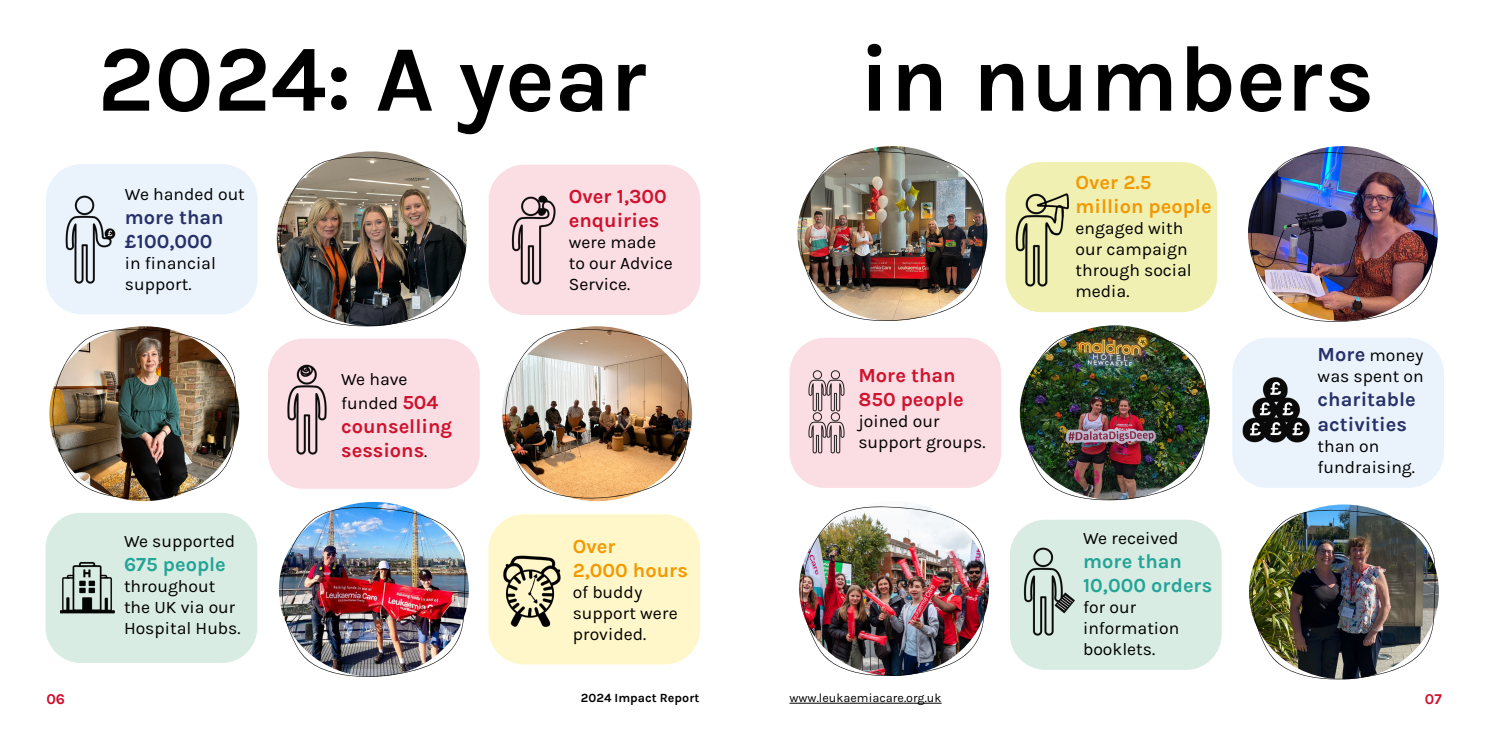
<style>
.page{position:relative;width:1489px;height:745px;background:#fff}
.page>*{position:absolute;margin:0;border:0;box-sizing:border-box;transform-origin:0 0}
.t1{font:700 93.75px "Karla";color:#000}
.t2{font:700 20px/24px "Karla";color:#cf122d}
.t3{font:700 20px/24px "Karla";color:#273169}
.t4{font:700 20px/24px "Karla";color:#f29900}
.t5{font:700 20px/24px "Karla";color:#23a496}
.t6{font:17.5px/21px "Karla";color:#000}
.t7{font:700 15px "Karla";color:#cf0a2c}
.t8{font:700 15px "Karla";color:#cf122d}
.t9{font:12.5px "Karla";color:#000}
.t10{font:700 12.5px "Karla";color:#000}
.s1{font-weight:700;font-size:20px;color:#cf122d}
.s2{font-weight:400;font-size:17.5px;color:#000}
.s3{font-weight:700;font-size:20px;color:#273169}
</style>
<div class="page">
<hr style="left:789px;top:702px;width:152px;height:1px;background:#000">
<div style="left:1232px;top:337px;width:211px;height:150px;background:#eaf3fc;border-radius:35px"></div>
<div style="left:1005px;top:162px;width:212px;height:150px;background:#f0f0b3;border-radius:35px"></div>
<div style="left:789px;top:337px;width:212px;height:150px;background:#fbdde4;border-radius:35px"></div>
<div style="left:1009px;top:519px;width:212px;height:150px;background:#d8ece4;border-radius:35px"></div>
<div style="left:268px;top:338px;width:211px;height:150px;background:#fbdde4;border-radius:35px"></div>
<div style="left:488px;top:514px;width:212px;height:150px;background:#fff7c9;border-radius:35px"></div>
<div style="left:488px;top:164px;width:212px;height:150px;background:#fbdde4;border-radius:35px"></div>
<div style="left:46px;top:512px;width:211px;height:150px;background:#d8ece4;border-radius:35px"></div>
<div style="left:46px;top:164px;width:211px;height:150px;background:#eaf3fc;border-radius:35px"></div>
<img style="left:65px;top:195px;width:51px;height:89px">
<img style="left:511px;top:195px;width:45px;height:90px">
<img style="left:60px;top:561px;width:54px;height:53px">
<img style="left:503px;top:555px;width:58px;height:72px">
<img style="left:287px;top:364px;width:40px;height:91px">
<img style="left:1023px;top:547px;width:52px;height:89px">
<img style="left:1015px;top:193px;width:54px;height:94px">
<img style="left:1242px;top:377px;width:68px;height:65px">
<img style="left:808px;top:370px;width:11px;height:83px">
<img style="left:819px;top:370px;width:26px;height:83px">
<img style="left:279px;top:501px;width:190px;height:113px">
<img style="left:282px;top:506px;width:183px;height:170px">
<img style="left:502px;top:326px;width:190px;height:175px">
<img style="left:505px;top:328px;width:183px;height:170px">
<img style="left:49px;top:326px;width:190px;height:175px">
<img style="left:52px;top:328px;width:184px;height:170px">
<img style="left:277px;top:151px;width:189px;height:112px">
<img style="left:279px;top:156px;width:184px;height:170px">
<img style="left:797px;top:146px;width:190px;height:114px">
<img style="left:800px;top:151px;width:183px;height:170px">
<img style="left:799px;top:504px;width:190px;height:110px">
<img style="left:801px;top:506px;width:184px;height:169px">
<img style="left:1248px;top:146px;width:189px;height:112px">
<img style="left:1250px;top:152px;width:184px;height:170px">
<img style="left:1019px;top:325px;width:190px;height:112px">
<img style="left:1022px;top:330px;width:184px;height:170px">
<img style="left:1249px;top:504px;width:189px;height:112px">
<img style="left:1251px;top:509px;width:184px;height:170px">
<h1 class="t1" style="left:98px;top:25px;width:552px">2024: A year</h1>
<p class="t6" style="left:125px;top:184px;width:121px">We handed out</p>
<p class="t3" style="left:125px;top:205px;width:100px">more than £100,000</p>
<p class="t6" style="left:125px;top:253px;width:93px">in financial support.</p>
<p class="t6" style="left:124px;top:530px;width:113px">We supported</p>
<p class="t5" style="left:124px;top:552px;width:103px">675 people</p>
<p class="t6" style="left:124px;top:575px;width:118px">throughout the UK via our<br>Hospital Hubs.</p>
<p class="t6" style="left:341px;top:367px;width:99px;line-height:24px">We have funded <span class="s1">504</span></p>
<p class="t2" style="left:341px;top:414px;width:112px">counselling sessions<span class="s2">.</span></p>
<p class="t2" style="left:569px;top:184px;width:99px">Over 1,300 enquiries</p>
<p class="t6" style="left:569px;top:231px;width:105px">were made to our Advice<br>Service.</p>
<p class="t4" style="left:572px;top:534px;width:117px">Over<br>2,000 hours</p>
<p class="t6" style="left:572px;top:581px;width:106px">of buddy support were provided.</p>
<h1 class="t1" style="left:859px;top:25px;width:516px">in numbers</h1>
<p class="t2" style="left:858px;top:363px;width:107px">More than<br>850 people</p>
<p class="t6" style="left:858px;top:410px;width:129px">joined our support groups.</p>
<p class="t4" style="left:1075px;top:170px;width:138px">Over 2.5 million people</p>
<p class="t6" style="left:1075px;top:218px;width:118px">engaged with our campaign through social media.</p>
<p class="t6" style="left:1083px;top:527px;width:97px">We received</p>
<p class="t5" style="left:1083px;top:549px;width:131px">more than<br>10,000 orders</p>
<p class="t6" style="left:1083px;top:596px;width:98px">for our information booklets.</p>
<p class="t6" style="left:1317px;top:345px;width:107px"><span class="s3">More</span> money was spent on</p>
<p class="t3" style="left:1317px;top:387px;width:100px">charitable activities</p>
<p class="t6" style="left:1317px;top:435px;width:99px">than on fundraising.</p>
<p class="t10" style="left:581px;top:690px;width:120px">2024 Impact Report</p>
<p class="t9" style="left:789px;top:690px;width:153px">www.leukaemiacare.org.uk</p>
<p class="t7" style="left:46px;top:690px;width:20px">06</p>
<p class="t8" style="left:1424px;top:690px;width:18px">07</p>
</div>
